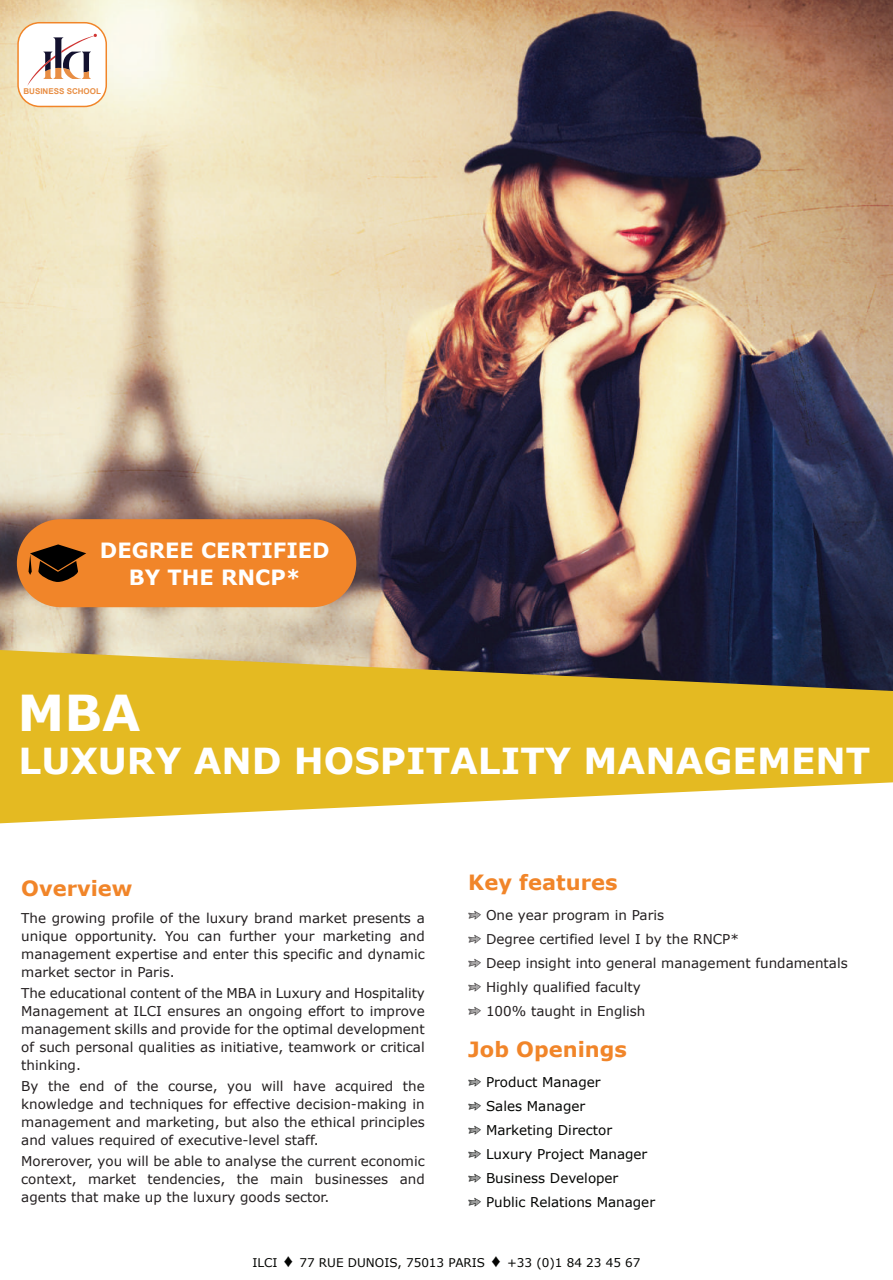
<style>
.page{position:relative;width:893px;height:1280px;background:#fff}
.page>*{position:absolute;margin:0;border:0;box-sizing:border-box;transform-origin:0 0}
.t1{font:700 49.5px "Verdana";color:#fff}
.t2{font:700 35.85px "Verdana";color:#fff}
.t3{font:700 21px "Verdana";color:#f18529}
.t4{font:700 21px/27px "Verdana";color:#fff;text-align:center}
.t5{font:13.5px/18px "Verdana";color:#231f20;text-align:justify}
.t6{font:13.5px/24px "Verdana";color:#040503}
.t7{font:12px "Verdana";color:#040503}
.t8{font:700 7.95px "Arial";color:#e88e44}
.s1{font-family:"Austie Bost Arrow Mania";font-size:18px}
.s2{font-family:"Arial";font-size:18px}
</style>
<div class="page">
<img style="left:0;top:0;width:893px;height:650px">
<svg style="left:0;top:650px;width:893px;height:173px;background:#d5b440"></svg>
<div style="left:18px;top:23px;width:88px;height:83px;background:#fff;border-radius:22px"></div>
<div style="left:17px;top:22px;width:90px;height:85px;border:2px solid #f18529;border-radius:22px"></div>
<svg style="left:27px;top:34px;width:70px;height:52px"></svg>
<div style="left:17px;top:519px;width:339px;height:88px;background:#f18529;border-radius:44px"></div>
<svg style="left:29px;top:544px;width:57px;height:38px"></svg>
<p class="t8" style="left:23px;top:85px;width:79px">BUSINESS SCHOOL</p>
<h3 class="t4" style="left:100px;top:536px;width:231px">DEGREE CERTIFIED<br>BY THE RNCP*</h3>
<h1 class="t1" style="left:17px;top:678px;width:125px">MBA</h1>
<h2 class="t2" style="left:19px;top:736px;width:853px">LUXURY AND HOSPITALITY MANAGEMENT</h2>
<h3 class="t3" style="left:21px;top:874px;width:113px">Overview</h3>
<p class="t5" style="left:21px;top:909px;width:405px">The growing profile of the luxury brand market presents a unique opportunity. You can further your marketing and management expertise and enter this specific and dynamic market sector in Paris.</p>
<p class="t5" style="left:21px;top:984px;width:405px">The educational content of the MBA in Luxury and Hospitality Management at ILCI ensures an ongoing effort to improve management skills and provide for the optimal development of such personal qualities as initiative, teamwork or critical thinking.</p>
<p class="t5" style="left:21px;top:1077px;width:405px">By the end of the course, you will have acquired the knowledge and techniques for effective decision-making in management and marketing, but also the ethical principles and values required of executive-level staff.</p>
<p class="t5" style="left:21px;top:1152px;width:405px">Morerover, you will be able to analyse the current economic context, market tendencies, the main businesses and agents that make up the luxury goods sector.</p>
<h3 class="t3" style="left:468px;top:867px;width:151px">Key features</h3>
<p class="t5" style="left:468px;top:903px;width:381px;line-height:24px;text-align:left"><span class="s1">Q</span> One year program in Paris<br><span class="s1">Q</span> Degree certified level I by the RNCP*<br><span class="s1">Q</span> Deep insight into general management fundamentals <span class="s1">Q</span> Highly qualified faculty<br><span class="s1">Q</span> 100% taught in English</p>
<h3 class="t3" style="left:468px;top:1034px;width:160px">Job Openings</h3>
<p class="t6" style="left:468px;top:1069px;width:188px"><span class="s1">Q</span> Product Manager<br><span class="s1">Q</span> Sales Manager<br><span class="s1">Q</span> Marketing Director<br><span class="s1">Q</span> Luxury Project Manager<br><span class="s1">Q</span> Business Developer<br><span class="s1">Q</span> Public Relations Manager</p>
<p class="t7" style="left:253px;top:1255px;width:389px">ILCI <span class="s2">♦</span> 77 RUE DUNOIS, 75013 PARIS <span class="s2">♦</span> +33 (0)1 84 23 45 67</p>
</div>
